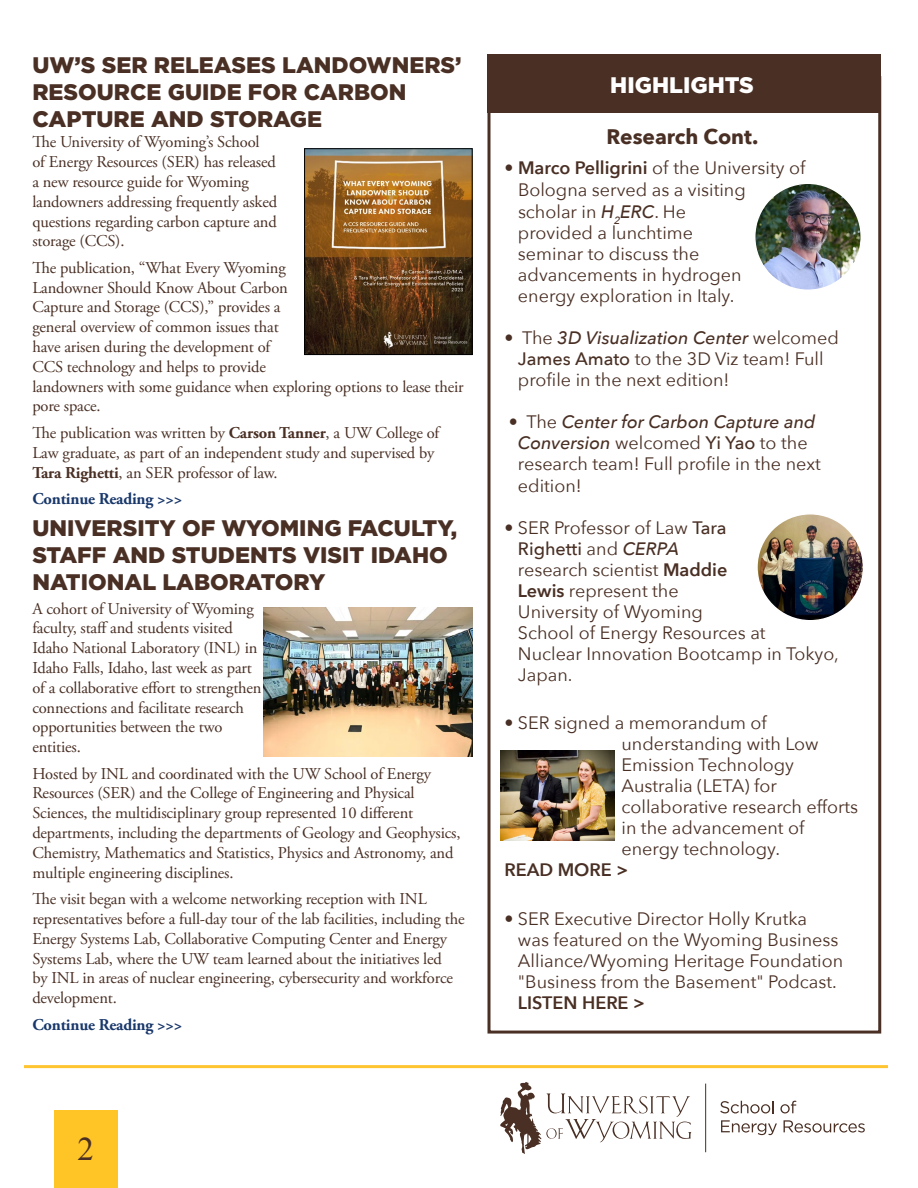
<style>
.page{position:relative;width:918px;height:1188px;background:#fff}
.page>*{position:absolute;margin:0;border:0;box-sizing:border-box;transform-origin:0 0}
.t1{font:33px "Times New Roman";color:#492f24}
.t2{font:900 22.5px/27px "Gotham";color:#492f24}
.t3{font:900 22.5px "Gotham";color:#fff}
.t4{font:700 21px "Avenir Next";color:#492f24}
.t5{font:18px/21px "Avenir Next";color:#492f24}
.t6{font:600 18px "Avenir Next";color:#492f24}
.t7{font:16.5px/19.8px "Adobe Garamond Pro";letter-spacing:-.01em;color:#492f24}
.t8{font:700 16.5px "Adobe Garamond Pro";letter-spacing:-.01em;color:#18376a}
.s1{font-weight:700}
.s2{font-weight:600}
.s3{font-weight:500;font-style:italic}
.s4{font-weight:500}
</style>
<div class="page">
<div style="left:54px;top:1111px;width:63px;height:77px;background:#ffc425"></div>
<hr style="left:24px;top:1065px;width:864px;height:3px;background:#ffc530">
<hr style="left:705px;top:1084px;width:1px;height:68px;background:#492f24">
<svg style="left:720px;top:1101px;width:54px;height:12px"></svg>
<svg style="left:780px;top:1101px;width:16px;height:12px"></svg>
<svg style="left:721px;top:1120px;width:56px;height:15px"></svg>
<svg style="left:784px;top:1120px;width:81px;height:13px"></svg>
<svg style="left:500px;top:1082px;width:191px;height:72px"></svg>
<img style="left:306px;top:150px;width:164px;height:203px">
<div style="left:304px;top:148px;width:168px;height:207px;border:1px solid #000"></div>
<div style="left:488px;top:76px;width:393px;height:958px;border:3px solid #492f24"></div>
<div style="left:488px;top:54px;width:393px;height:58px;background:#492f24"></div>
<img style="left:263px;top:608px;width:209px;height:149px">
<img style="left:755px;top:183px;width:106px;height:107px;border-radius:53px">
<div style="left:754px;top:183px;width:108px;height:108px;border:2px solid #fff;border-radius:50%"></div>
<img style="left:757px;top:514px;width:106px;height:107px;border-radius:53px">
<div style="left:756px;top:513px;width:108px;height:109px;border:2px solid #fff;border-radius:50%"></div>
<img style="left:500px;top:751px;width:115px;height:89px">
<h2 class="t2" style="left:32px;top:50px;width:431px">UW’S SER RELEASES LANDOWNERS’<br>RESOURCE GUIDE FOR CARBON<br>CAPTURE AND STORAGE</h2>
<p class="t7" style="left:32px;top:133px;width:246px">The University of Wyoming’s School<br>of Energy Resources (SER) has released a new resource guide for Wyoming landowners addressing frequently asked questions regarding carbon capture and storage (CCS).</p>
<p class="t7" style="left:32px;top:258px;width:433px">The publication, “What Every Wyoming<br>Landowner Should Know About Carbon<br>Capture and Storage (CCS),” provides a<br>general overview of common issues that<br>have arisen during the development of<br>CCS technology and helps to provide<br>landowners with some guidance when exploring options to lease their pore space.</p>
<p class="t7" style="left:32px;top:423px;width:408px">The publication was written by <span class="s1">Carson Tanner</span>, a UW College of<br>Law graduate, as part of an independent study and supervised by<br><span class="s1">Tara Righetti</span>, an SER professor of law.</p>
<p class="t8" style="left:32px;top:489px;width:152px">Continue Reading &gt;&gt;&gt;</p>
<h2 class="t2" style="left:32px;top:514px;width:426px">UNIVERSITY OF WYOMING FACULTY,<br>STAFF AND STUDENTS VISIT IDAHO<br>NATIONAL LABORATORY</h2>
<p class="t7" style="left:32px;top:599px;width:231px">A cohort of University of Wyoming faculty, staff and students visited<br>Idaho National Laboratory (INL) in<br>Idaho Falls, Idaho, last week as part of a collaborative effort to strengthen connections and facilitate research opportunities between the two entities.</p>
<p class="t7" style="left:32px;top:764px;width:430px">Hosted by INL and coordinated with the UW School of Energy Resources (SER) and the College of Engineering and Physical Sciences, the multidisciplinary group represented 10 different departments, including the departments of Geology and Geophysics, Chemistry, Mathematics and Statistics, Physics and Astronomy, and multiple engineering disciplines.</p>
<p class="t7" style="left:32px;top:890px;width:434px">The visit began with a welcome networking reception with INL representatives before a full-day tour of the lab facilities, including the Energy Systems Lab, Collaborative Computing Center and Energy Systems Lab, where the UW team learned about the initiatives led<br>by INL in areas of nuclear engineering, cybersecurity and workforce development.</p>
<p class="t8" style="left:32px;top:1015px;width:152px">Continue Reading &gt;&gt;&gt;</p>
<h1 class="t1" style="left:77px;top:1126px;width:18px">2</h1>
<h2 class="t3" style="left:610px;top:72px;width:145px">HIGHLIGHTS</h2>
<p class="t4" style="left:607px;top:119px;width:153px">Research Cont.</p>
<p class="t5" style="left:518px;top:157px;width:289px;text-indent:-13px">• <span class="s2">Marco Pelligrini</span> of the University of<br>Bologna served as a visiting scholar in <span class="s3">H</span><sub>2</sub><span class="s3">ERC</span>. He<br>provided a lunchtime<br>seminar to discuss the advancements in hydrogen<br>energy exploration in Italy.</p>
<p class="t5" style="left:518px;top:327px;width:322px;text-indent:-14px">• The <span class="s3">3D Visualization Center</span> welcomed<br><span class="s4">James Amato</span> to the 3D Viz team! Full profile in the next edition!</p>
<p class="t5" style="left:518px;top:411px;width:304px;text-indent:-9px">• The <span class="s3">Center for Carbon Capture and<br>Conversion</span> welcomed <span class="s4">Yi Yao</span> to the research team! Full profile in the next edition!</p>
<p class="t5" style="left:518px;top:516px;width:322px;text-indent:-14px">• SER Professor of Law <span class="s4">Tara<br>Righetti</span> and <span class="s3">CERPA<br></span>research scientist <span class="s2">Maddie<br>Lewis</span> represent the<br>University of Wyoming<br>School of Energy Resources at<br>Nuclear Innovation Bootcamp in Tokyo,<br>Japan.</p>
<p class="t5" style="left:622px;top:712px;width:238px;text-indent:-117px">• SER signed a memorandum of understanding with Low<br>Emission Technology<br>Australia (LETA) for collaborative research efforts in the advancement of energy technology.</p>
<p class="t6" style="left:504px;top:855px;width:125px">READ MORE &gt;</p>
<p class="t5" style="left:518px;top:907px;width:327px;text-indent:-14px">• SER Executive Director Holly Krutka<br>was featured on the Wyoming Business Alliance/Wyoming Heritage Foundation "Business from the Basement" Podcast.</p>
<p class="t6" style="left:518px;top:987px;width:129px">LISTEN HERE &gt;</p>
</div>
